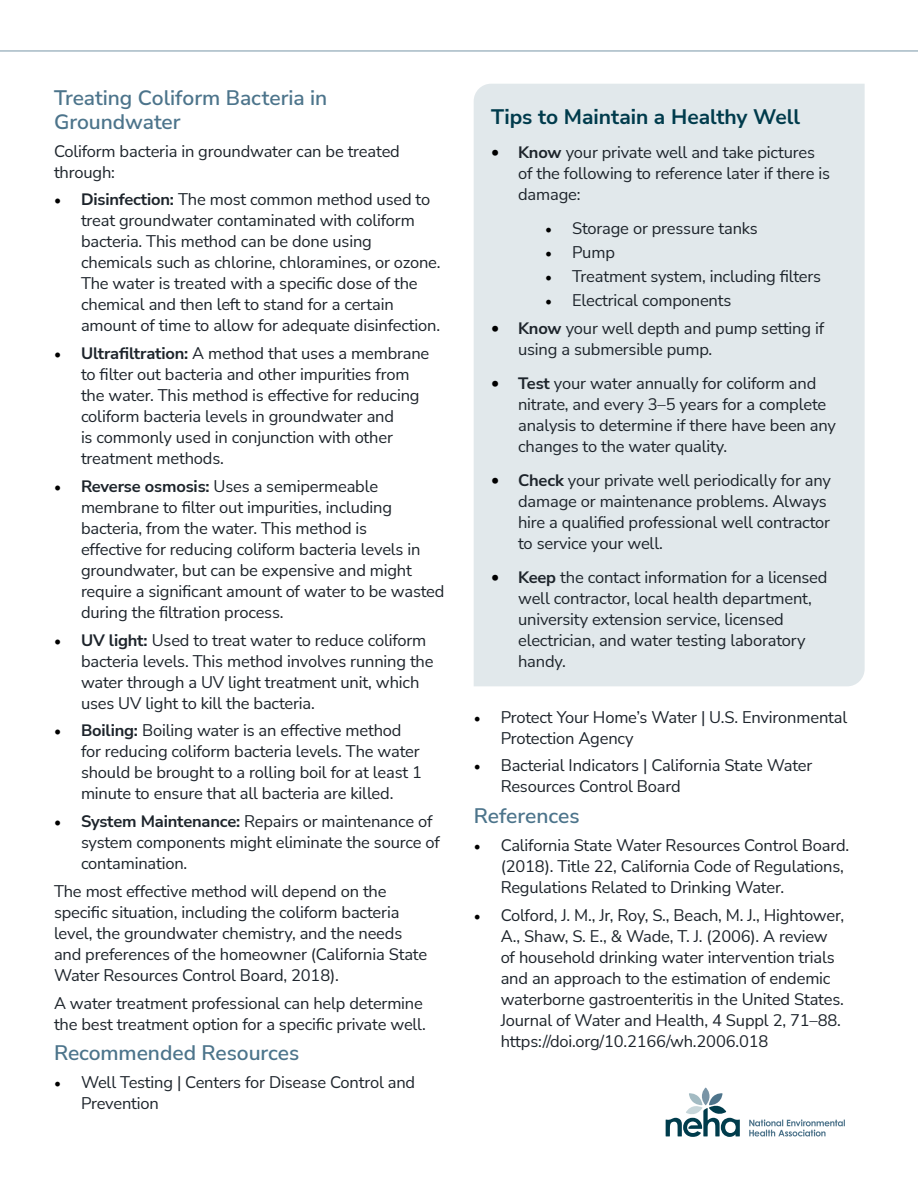
<style>
.page{position:relative;width:918px;height:1188px;background:#fff}
.page>*{position:absolute;margin:0;border:0;box-sizing:border-box;transform-origin:0 0}
.t1{font:600 21px/24px "Nunito Sans";letter-spacing:-.005em;color:#4c748b}
.t2{font:700 21px "Nunito Sans";letter-spacing:-.005em;color:#003b4c}
.t3{font:16.5px/21px "Nunito Sans";letter-spacing:-.01em;color:#1d242b}
.s1{font-family:"Minion Pro";font-weight:700;font-size:18px;color:#000}
.s2{font-weight:700}
.s3{font-family:"Minion Pro";font-size:18px;color:#000}
.s4{font-family:"Calibri";font-weight:700;color:#000}
</style>
<div class="page">
<svg style="left:749px;top:1119px;width:96px;height:18px"></svg>
<svg style="left:698px;top:1088px;width:15px;height:17px"></svg>
<svg style="left:709px;top:1093px;width:14px;height:12px"></svg>
<svg style="left:709px;top:1103px;width:17px;height:14px"></svg>
<svg style="left:689px;top:1093px;width:13px;height:12px"></svg>
<svg style="left:686px;top:1103px;width:17px;height:14px"></svg>
<svg style="left:666px;top:1108px;width:74px;height:29px"></svg>
<div style="left:474px;top:84px;width:391px;height:602px;background:#e1e8eb"></div>
<hr style="left:0;top:51px;width:918px;height:1px;background:#7997a8">
<p class="t1" style="left:54px;top:85px;width:275px">Treating Coliform Bacteria in<br>Groundwater</p>
<p class="t3" style="left:54px;top:140px;width:347px">Coliform bacteria in groundwater can be treated through:</p>
<p class="t3" style="left:81px;top:189px;width:361px;text-indent:-27px"><span class="s1">•</span> <span class="s2">Disinfection:</span> The most common method used to treat groundwater contaminated with coliform bacteria. This method can be done using chemicals such as chlorine, chloramines, or ozone.<br>The water is treated with a specific dose of the chemical and then left to stand for a certain amount of time to allow for adequate disinfection.</p>
<p class="t3" style="left:81px;top:342px;width:350px;text-indent:-27px"><span class="s1">•</span> <span class="s2">Ultrafiltration:</span> A method that uses a membrane to filter out bacteria and other impurities from the water. This method is effective for reducing coliform bacteria levels in groundwater and<br>is commonly used in conjunction with other treatment methods.</p>
<p class="t3" style="left:81px;top:475px;width:365px;text-indent:-27px"><span class="s1">•</span> <span class="s2">Reverse osmosis:</span> Uses a semipermeable membrane to filter out impurities, including bacteria, from the water. This method is<br>effective for reducing coliform bacteria levels in groundwater, but can be expensive and might require a significant amount of water to be wasted during the filtration process.</p>
<p class="t3" style="left:81px;top:629px;width:354px;text-indent:-27px"><span class="s1">•</span> <span class="s2">UV light:</span> Used to treat water to reduce coliform bacteria levels. This method involves running the water through a UV light treatment unit, which uses UV light to kill the bacteria.</p>
<p class="t3" style="left:81px;top:720px;width:343px;text-indent:-27px"><span class="s1">•</span> <span class="s2">Boiling:</span> Boiling water is an effective method for reducing coliform bacteria levels. The water should be brought to a rolling boil for at least 1 minute to ensure that all bacteria are killed.</p>
<p class="t3" style="left:81px;top:810px;width:360px;text-indent:-27px"><span class="s1">•</span> <span class="s2">System Maintenance:</span> Repairs or maintenance of system components might eliminate the source of contamination.</p>
<p class="t3" style="left:54px;top:880px;width:375px">The most effective method will depend on the specific situation, including the coliform bacteria level, the groundwater chemistry, and the needs and preferences of the homeowner (California State Water Resources Control Board, 2018).</p>
<p class="t3" style="left:54px;top:992px;width:373px">A water treatment professional can help determine the best treatment option for a specific private well.</p>
<p class="t1" style="left:54px;top:1040px;width:247px">Recommended Resources</p>
<p class="t3" style="left:81px;top:1071px;width:336px;text-indent:-27px"><span class="s3">•</span> Well Testing | Centers for Disease Control and<br>Prevention</p>
<p class="t2" style="left:491px;top:102px;width:311px">Tips to Maintain a Healthy Well</p>
<p class="t3" style="left:518px;top:141px;width:314px;text-indent:-27px"><span class="s4">•</span> <span class="s2">Know</span> your private well and take pictures of the following to reference later if there is damage:</p>
<p class="t3" style="left:545px;top:217px;width:214px"><span class="s3">•</span> Storage or pressure tanks</p>
<p class="t3" style="left:545px;top:241px;width:71px"><span class="s3">•</span> Pump</p>
<p class="t3" style="left:545px;top:265px;width:278px"><span class="s3">•</span> Treatment system, including filters</p>
<p class="t3" style="left:545px;top:289px;width:188px"><span class="s3">•</span> Electrical components</p>
<p class="t3" style="left:518px;top:317px;width:308px;text-indent:-27px"><span class="s4">•</span> <span class="s2">Know</span> your well depth and pump setting if using a submersible pump.</p>
<p class="t3" style="left:518px;top:372px;width:320px;text-indent:-27px"><span class="s4">•</span> <span class="s2">Test</span> your water annually for coliform and nitrate, and every 3–5 years for a complete analysis to determine if there have been any changes to the water quality.</p>
<p class="t3" style="left:518px;top:469px;width:314px;text-indent:-27px"><span class="s4">•</span> <span class="s2">Check</span> your private well periodically for any damage or maintenance problems. Always hire a qualified professional well contractor to service your well.</p>
<p class="t3" style="left:518px;top:566px;width:311px;text-indent:-27px"><span class="s4">•</span> <span class="s2">Keep</span> the contact information for a licensed well contractor, local health department, university extension service, licensed electrician, and water testing laboratory handy.</p>
<p class="t3" style="left:501px;top:706px;width:348px;text-indent:-27px"><span class="s3">•</span> Protect Your Home’s Water | U.S. Environmental<br>Protection Agency</p>
<p class="t3" style="left:501px;top:755px;width:313px;text-indent:-27px"><span class="s3">•</span> Bacterial Indicators | California State Water<br>Resources Control Board</p>
<p class="t1" style="left:474px;top:803px;width:107px">References</p>
<p class="t3" style="left:501px;top:834px;width:350px;text-indent:-27px"><span class="s3">•</span> California State Water Resources Control Board. (2018). Title 22, California Code of Regulations,<br>Regulations Related to Drinking Water.</p>
<p class="t3" style="left:501px;top:904px;width:345px;text-indent:-27px"><span class="s3">•</span> Colford, J. M., Jr, Roy, S., Beach, M. J., Hightower, A., Shaw, S. E., &amp; Wade, T. J. (2006). A review of household drinking water intervention trials and an approach to the estimation of endemic waterborne gastroenteritis in the United States.<br>Journal of Water and Health, 4 Suppl 2, 71–88. https://doi.org/10.2166/wh.2006.018</p>
</div>
